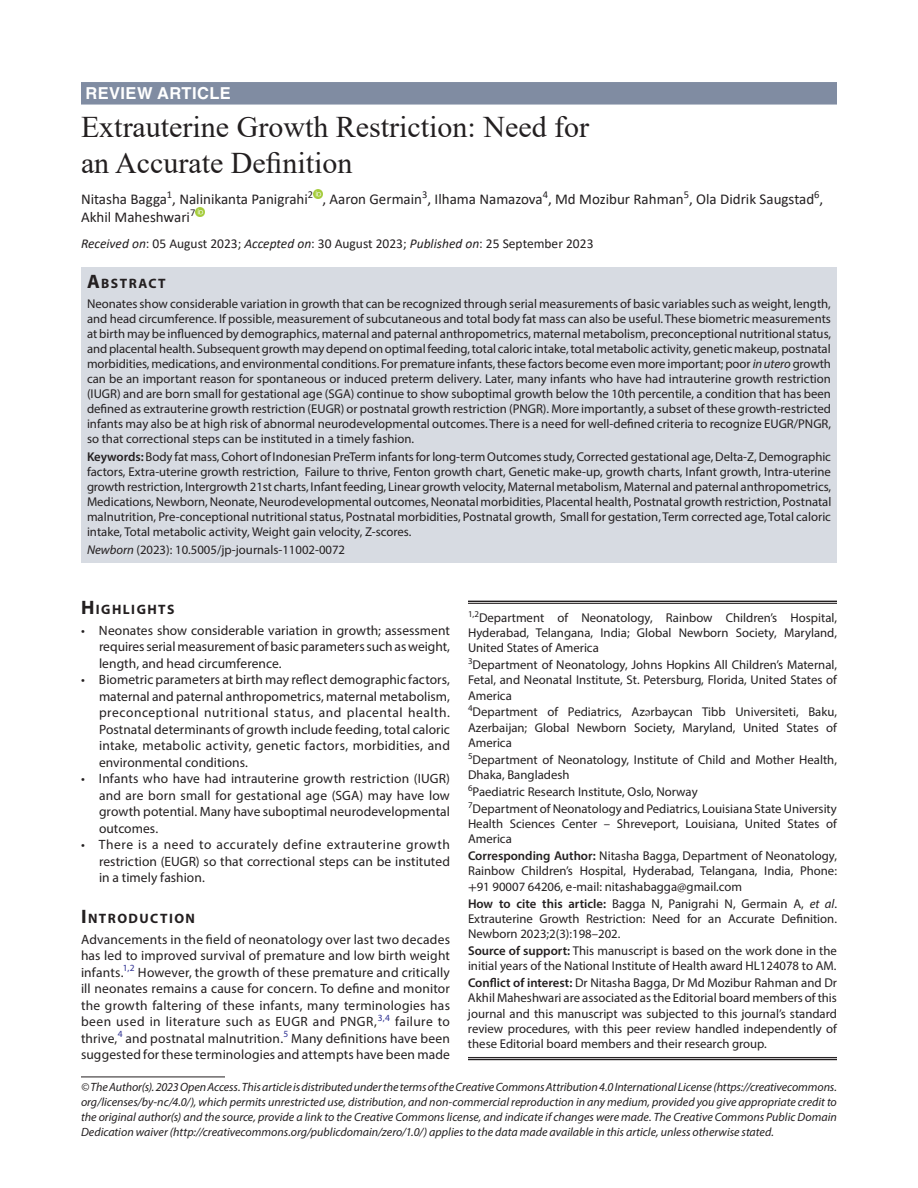
<style>
.page{position:relative;width:918px;height:1188px;background:#fff}
.page>*{position:absolute;margin:0;border:0;box-sizing:border-box;transform-origin:0 0}
.t1{font:30px/36px "Times New Roman";color:#231f20}
.ArticleType{font:700 16.5px "Helvetica LT Std";letter-spacing:.025em;color:#fff}
.AuthorName{font:15px/18px "Calibri";color:#231f20}
.Head-1{font:700 13.65px "Myriad Pro";letter-spacing:.105em;color:#231f20}
.Head-1-first{font:700 13.65px "Myriad Pro";letter-spacing:.105em;color:#231f20}
.AbstractTitle{font:700 13.65px "Myriad Pro";letter-spacing:.105em;color:#231f20}
.List-Bullet{font:13.5px/16.5px "Myriad Pro";letter-spacing:.005em;color:#231f20;text-align:justify}
.Para-NoIndent{font:13.5px/16.5px "Myriad Pro";letter-spacing:.01em;color:#231f20;text-align:justify}
.PAS_History{font:13.5px "Calibri";color:#231f20}
.Abstract-Para-first{font:12.75px/15px "Myriad Pro";color:#231f20;text-align:justify}
.Keywords{font:12.75px/15px "Myriad Pro";color:#231f20;text-align:justify}
.Affiliation{font:12.75px/15.3px "Myriad Pro";color:#231f20;text-align:justify}
.COI{font:12.75px/15.3px "Myriad Pro";color:#231f20;text-align:justify}
.Corresponding_Author{font:12.75px/15.3px "Myriad Pro";color:#231f20;text-align:justify}
.How_to_Cite{font:12.75px/15.3px "Myriad Pro";color:#231f20;text-align:justify}
.Affiliation-first{font:12.75px/15.3px "Myriad Pro";color:#231f20;text-align:justify}
.Source{font:12.75px/15.3px "Myriad Pro";color:#231f20}
.JT_DOI{font:12.75px "Myriad Pro";color:#231f20}
.FootNote{font:italic 12px/15px "Myriad Pro";color:#231f20;text-align:justify}
.s1{font-style:italic}
.s2{font-size:19.5px}
.s3{font-weight:600}
.s4{font-family:"STIX General"}
</style>
<div class="page">
<div style="left:81px;top:82px;width:756px;height:23px;background:#808ca2"></div>
<div style="left:81px;top:268px;width:756px;height:25px;background:#d7dbe2"></div>
<div style="left:81px;top:292px;width:756px;height:160px;background:#d7dbe2"></div>
<div style="left:81px;top:445px;width:756px;height:100px;background:#d7dbe2"></div>
<div style="left:81px;top:538px;width:756px;height:25px;background:#d7dbe2"></div>
<svg style="left:313px;top:189px;width:9px;height:9px"></svg>
<svg style="left:195px;top:207px;width:10px;height:9px"></svg>
<hr style="left:81px;top:1077px;width:144px;height:1px;background:#231f20">
<hr style="left:468px;top:601px;width:369px;height:1px;background:#231f20">
<hr style="left:468px;top:603px;width:369px;height:1px;background:#231f20">
<hr style="left:468px;top:1057px;width:369px;height:1px;background:#231f20">
<hr style="left:468px;top:1059px;width:369px;height:1px;background:#231f20">
<p class="ArticleType" style="left:86px;top:83px;width:147px">REVIEW ARTICLE</p>
<p class="t1" style="left:81px;top:108px;width:510px">Extrauterine Growth Restriction: Need for an Accurate Definition</p>
<p class="AuthorName" style="left:81px;top:190px;width:744px">Nitasha Bagga<sup>1</sup>, Nalinikanta Panigrahi<sup>2</sup> , Aaron Germain<sup>3</sup>, Ilhama Namazova<sup>4</sup>, Md Mozibur Rahman<sup>5</sup>, Ola Didrik Saugstad<sup>6</sup>,<br>Akhil Maheshwari<sup>7</sup></p>
<p class="PAS_History" style="left:81px;top:234px;width:514px"><span class="s1">Received on</span>: 05 August 2023; <span class="s1">Accepted on</span>: 30 August 2023; <span class="s1">Published on</span>: 25 September 2023</p>
<p class="AbstractTitle" style="left:87px;top:275px;width:80px"><span class="s2">A</span>BSTRACT</p>
<p class="Abstract-Para-first" style="left:87px;top:296px;width:746px">Neonates show considerable variation in growth that can be recognized through serial measurements of basic variables such as weight, length, and head circumference. If possible, measurement of subcutaneous and total body fat mass can also be useful. These biometric measurements at birth may be influenced by demographics, maternal and paternal anthropometrics, maternal metabolism, preconceptional nutritional status, and placental health. Subsequent growth may depend on optimal feeding, total caloric intake, total metabolic activity, genetic makeup, postnatal morbidities, medications, and environmental conditions. For premature infants, these factors become even more important; poor <span class="s1">in utero</span> growth can be an important reason for spontaneous or induced preterm delivery. Later, many infants who have had intrauterine growth restriction (IUGR) and are born small for gestational age (SGA) continue to show suboptimal growth below the 10th percentile, a condition that has been defined as extrauterine growth restriction (EUGR) or postnatal growth restriction (PNGR). More importantly, a subset of these growth-restricted infants may also be at high risk of abnormal neurodevelopmental outcomes. There is a need for well-defined criteria to recognize EUGR/PNGR, so that correctional steps can be instituted in a timely fashion.</p>
<p class="Keywords" style="left:87px;top:449px;width:746px"><span class="s3">Keywords:</span> Body fat mass, Cohort of Indonesian PreTerm infants for long-term Outcomes study, Corrected gestational age, Delta-Z, Demographic factors, Extra-uterine growth restriction, Failure to thrive, Fenton growth chart, Genetic make-up, growth charts, Infant growth, Intra-uterine growth restriction, Intergrowth 21st charts, Infant feeding, Linear growth velocity, Maternal metabolism, Maternal and paternal anthropometrics, Medications, Newborn, Neonate, Neurodevelopmental outcomes, Neonatal morbidities, Placental health, Postnatal growth restriction, Postnatal malnutrition, Pre-conceptional nutritional status, Postnatal morbidities, Postnatal growth, Small for gestation, Term corrected age, Total caloric intake, Total metabolic activity, Weight gain velocity, Z-scores.</p>
<p class="JT_DOI" style="left:87px;top:542px;width:260px"><span class="s1">Newborn</span> (2023): 10.5005/jp-journals-11002-0072</p>
<p class="Head-1-first" style="left:81px;top:600px;width:95px"><span class="s2">H</span>IGHLIGHTS</p>
<p class="List-Bullet" style="left:99px;top:622px;width:352px;text-indent:-18px">• Neonates show considerable variation in growth; assessment requires serial measurement of basic parameters such as weight, length, and head circumference.</p>
<p class="List-Bullet" style="left:99px;top:671px;width:353px;text-indent:-18px">• Biometric parameters at birth may reflect demographic factors, maternal and paternal anthropometrics, maternal metabolism, preconceptional nutritional status, and placental health.<br>Postnatal determinants of growth include feeding, total caloric intake, metabolic activity, genetic factors, morbidities, and environmental conditions.</p>
<p class="List-Bullet" style="left:99px;top:770px;width:353px;text-indent:-18px">• Infants who have had intrauterine growth restriction (IUGR) and are born small for gestational age (SGA) may have low growth potential. Many have suboptimal neurodevelopmental outcomes.</p>
<p class="List-Bullet" style="left:99px;top:836px;width:353px;text-indent:-18px">• There is a need to accurately define extrauterine growth restriction (EUGR) so that correctional steps can be instituted in a timely fashion.</p>
<p class="Head-1" style="left:81px;top:909px;width:116px"><span class="s2">I</span> NTRODUCTION</p>
<p class="Para-NoIndent" style="left:81px;top:931px;width:371px">Advancements in the field of neonatology over last two decades has led to improved survival of premature and low birth weight infants.<sup>1,2</sup> However, the growth of these premature and critically ill neonates remains a cause for concern. To define and monitor the growth faltering of these infants, many terminologies has been used in literature such as EUGR and PNGR,<sup>3,4</sup> failure to thrive,<sup>4</sup> and postnatal malnutrition.<sup>5</sup> Many definitions have been suggested for these terminologies and attempts have been made</p>
<p class="FootNote" style="left:81px;top:1079px;width:758px">© The Author(s). 2023 Open Access. This article is distributed under the terms of the Creative Commons Attribution 4.0 International License (https://creativecommons. org/licenses/by-nc/4.0/), which permits unrestricted use, distribution, and non-commercial reproduction in any medium, provided you give appropriate credit to the original author(s) and the source, provide a link to the Creative Commons license, and indicate if changes were made. The Creative Commons Public Domain Dedication waiver (http://creativecommons.org/publicdomain/zero/1.0/) applies to the data made available in this article, unless otherwise stated.</p>
<p class="Affiliation-first" style="left:468px;top:609px;width:371px"><sup>1,2</sup>Department of Neonatology, Rainbow Children’s Hospital, Hyderabad, Telangana, India; Global Newborn Society, Maryland, United States of America</p>
<p class="Affiliation" style="left:468px;top:657px;width:371px"><sup>3</sup>Department of Neonatology, Johns Hopkins All Children’s Maternal, Fetal, and Neonatal Institute, St. Petersburg, Florida, United States of America</p>
<p class="Affiliation" style="left:468px;top:704px;width:371px"><sup>4</sup>Department of Pediatrics, Az<span class="s4">ə</span>rbaycan Tibb Universiteti, Baku, Azerbaijan; Global Newborn Society, Maryland, United States of America</p>
<p class="Affiliation" style="left:468px;top:752px;width:371px"><sup>5</sup>Department of Neonatology, Institute of Child and Mother Health,<br>Dhaka, Bangladesh</p>
<p class="Affiliation" style="left:468px;top:784px;width:231px"><sup>6</sup>Paediatric Research Institute, Oslo, Norway</p>
<p class="Affiliation" style="left:468px;top:801px;width:371px"><sup>7</sup>Department of Neonatology and Pediatrics, Louisiana State University Health Sciences Center – Shreveport, Louisiana, United States of America</p>
<p class="Corresponding_Author" style="left:468px;top:848px;width:371px"><span class="s3">Corresponding Author:</span> Nitasha Bagga, Department of Neonatology, Rainbow Children’s Hospital, Hyderabad, Telangana, India, Phone: <span class="s4">+</span>91 90007 64206, e-mail: nitashabagga@gmail.com</p>
<p class="How_to_Cite" style="left:468px;top:895px;width:371px"><span class="s3">How to cite this article:</span> Bagga N, Panigrahi N, Germain A, <span class="s1">et al</span>.<br>Extrauterine Growth Restriction: Need for an Accurate Definition.<br>Newborn 2023;2(3):198–202.</p>
<p class="Source" style="left:468px;top:943px;width:371px"><span class="s3">Source of support:</span> This manuscript is based on the work done in the initial years of the National Institute of Health award HL124078 to AM.</p>
<p class="COI" style="left:468px;top:975px;width:371px"><span class="s3">Conflict of interest:</span> Dr Nitasha Bagga, Dr Md Mozibur Rahman and Dr Akhil Maheshwari are associated as the Editorial board members of this journal and this manuscript was subjected to this journal’s standard review procedures, with this peer review handled independently of these Editorial board members and their research group.</p>
</div>
